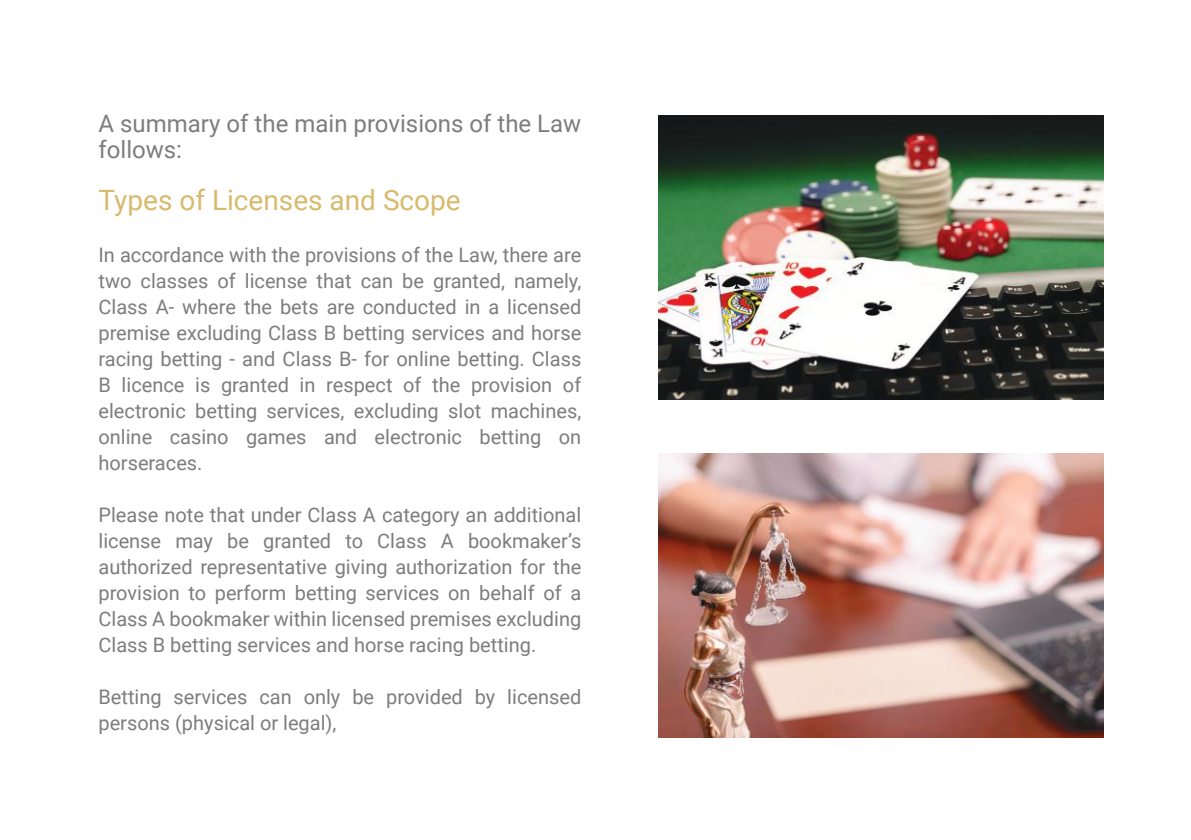
<style>
.page{position:relative;width:1191px;height:840px;background:#fff}
.page>*{position:absolute;margin:0;border:0;box-sizing:border-box;transform-origin:0 0}
.t1{font:28px "Roboto";color:#d7ba6c}
.t2{font:24px/26px "Roboto";color:#7d7c7e}
.t3{font:20px/26px "Roboto";color:#7d7c7e;text-align:justify}
</style>
<div class="page">
<img style="left:658px;top:116px;width:445px;height:284px">
<img style="left:658px;top:453px;width:445px;height:284px">
<p class="t2" style="left:98px;top:109px;width:484px">A summary of the main provisions of the Law follows:</p>
<h1 class="t1" style="left:98px;top:180px;width:364px">Types of Licenses and Scope</h1>
<p class="t3" style="left:98px;top:241px;width:484px">In accordance with the provisions of the Law, there are two classes of license that can be granted, namely, Class A- where the bets are conducted in a licensed premise excluding Class B betting services and horse racing betting - and Class B- for online betting. Class B licence is granted in respect of the provision of electronic betting services, excluding slot machines, online casino games and electronic betting on horseraces.</p>
<p class="t3" style="left:98px;top:501px;width:484px">Please note that under Class A category an additional license may be granted to Class A bookmaker’s authorized representative giving authorization for the provision to perform betting services on behalf of a Class A bookmaker within licensed premises excluding Class B betting services and horse racing betting.</p>
<p class="t3" style="left:98px;top:683px;width:484px">Betting services can only be provided by licensed persons (physical or legal),</p>
</div>
